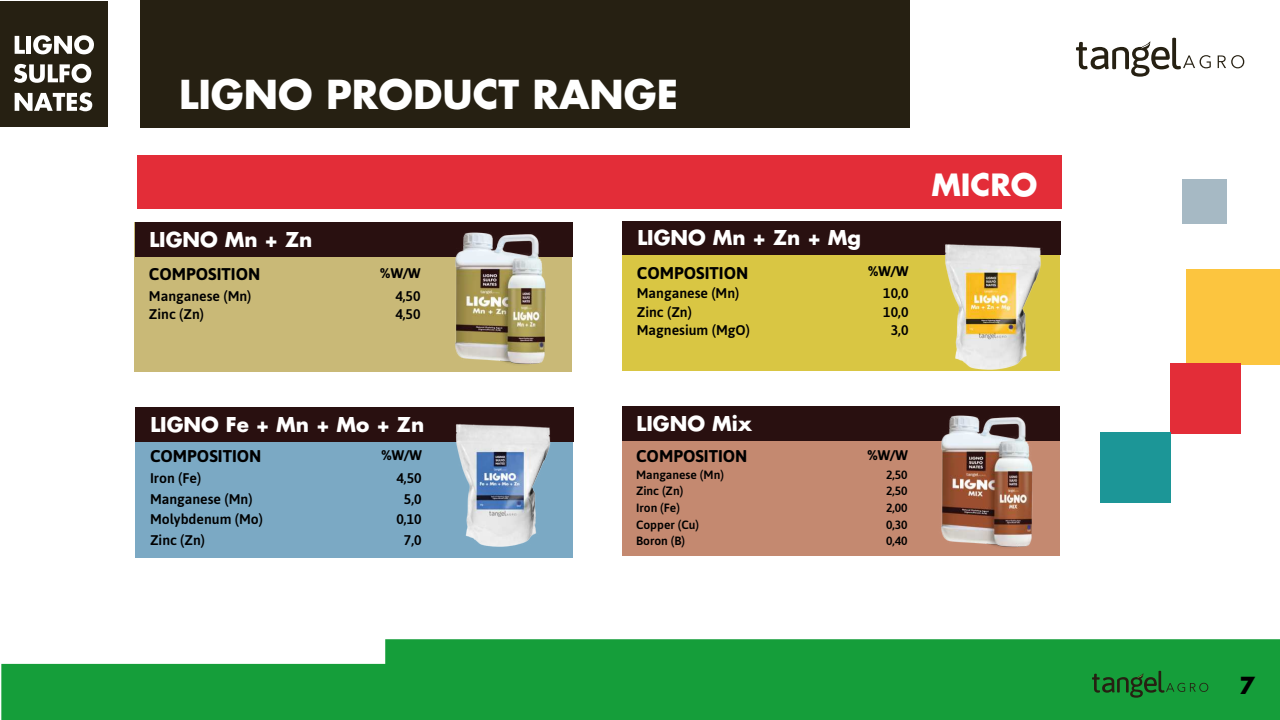
<style>
.page{position:relative;width:1280px;height:720px;background:#fff}
.page>*{position:absolute;margin:0;border:0;box-sizing:border-box;transform-origin:0 0}
.t1{font:39px "Futura Koyu";color:#fff}
.t2{font:30px "Futura Koyu";color:#fff}
.t3{font:23px "Futura Koyu";color:#000}
.t4{font:20px "Futura Koyu";color:#fff}
.t5{font:700 17px "Asap";color:#000}
.t6{font:500 14px "Asap";color:#000}
.t7{font:700 14px "Asap";color:#000}
.t8{font:500 12px "Asap";color:#000}
</style>
<div class="page">
<div style="left:622px;top:406px;width:437px;height:150px;background:#c48970"></div>
<div style="left:622px;top:406px;width:437px;height:34px;background:#291010"></div>
<img style="left:935px;top:415px;width:99px;height:133px">
<div style="left:135px;top:223px;width:437px;height:149px;background:#c9b977"></div>
<div style="left:135px;top:223px;width:437px;height:34px;background:#291010"></div>
<img style="left:455px;top:232px;width:91px;height:133px">
<svg style="left:1px;top:639px;width:1279px;height:81px;background:#2ba74d"></svg>
<div style="left:140px;top:0;width:770px;height:128px;background:#262012"></div>
<div style="left:0;top:2px;width:108px;height:125px;background:#262012"></div>
<svg style="left:15px;top:36px;width:10px;height:18px"></svg>
<div style="left:26px;top:36px;width:5px;height:18px;background:#fff"></div>
<svg style="left:33px;top:35px;width:61px;height:19px"></svg>
<svg style="left:14px;top:64px;width:77px;height:19px"></svg>
<svg style="left:15px;top:92px;width:77px;height:19px"></svg>
<svg style="left:1092px;top:671px;width:116px;height:27px;background:#188331"></svg>
<svg style="left:1076px;top:38px;width:135px;height:39px"></svg>
<svg style="left:1218px;top:55px;width:26px;height:13px"></svg>
<div style="left:623px;top:221px;width:437px;height:150px;background:#d9c643"></div>
<div style="left:623px;top:221px;width:437px;height:34px;background:#291010"></div>
<img style="left:945px;top:196px;width:117px;height:174px">
<div style="left:136px;top:408px;width:437px;height:150px;background:#7ba9c4"></div>
<div style="left:136px;top:408px;width:437px;height:34px;background:#291010"></div>
<img style="left:450px;top:407px;width:175px;height:140px">
<div style="left:1187px;top:269px;width:93px;height:96px;background:#fcc53f"></div>
<div style="left:1170px;top:364px;width:71px;height:70px;background:#e32d38"></div>
<div style="left:1100px;top:432px;width:70px;height:70px;background:#1c9697"></div>
<div style="left:1182px;top:179px;width:45px;height:45px;background:#a6b9c4"></div>
<div style="left:137px;top:156px;width:924px;height:53px;background:#e32d38"></div>
<h1 class="t1" style="left:179px;top:77px;width:501px">LIGNO PRODUCT RANGE</h1>
<h3 class="t4" style="left:149px;top:231px;width:165px">LIGNO Mn + Zn</h3>
<p class="t5" style="left:149px;top:267px;width:113px">COMPOSITION</p>
<p class="t7" style="left:380px;top:267px;width:42px">%W/W</p>
<p class="t6" style="left:149px;top:290px;width:104px">Manganese (Mn)</p>
<p class="t6" style="left:395px;top:290px;width:27px">4,50</p>
<p class="t6" style="left:149px;top:308px;width:57px">Zinc (Zn)</p>
<p class="t6" style="left:395px;top:308px;width:27px">4,50</p>
<h3 class="t4" style="left:637px;top:229px;width:225px">LIGNO Mn + Zn + Mg</h3>
<p class="t5" style="left:637px;top:266px;width:113px">COMPOSITION</p>
<p class="t7" style="left:868px;top:266px;width:42px">%W/W</p>
<p class="t6" style="left:637px;top:287px;width:104px">Manganese (Mn)</p>
<p class="t6" style="left:883px;top:287px;width:27px">10,0</p>
<p class="t6" style="left:637px;top:306px;width:57px">Zinc (Zn)</p>
<p class="t6" style="left:883px;top:306px;width:27px">10,0</p>
<p class="t6" style="left:637px;top:324px;width:115px">Magnesium (MgO)</p>
<p class="t6" style="left:891px;top:324px;width:19px">3,0</p>
<h2 class="t2" style="left:931px;top:172px;width:108px">MICRO</h2>
<h3 class="t4" style="left:150px;top:416px;width:275px">LIGNO Fe + Mn + Mo + Zn</h3>
<p class="t5" style="left:150px;top:450px;width:113px">COMPOSITION</p>
<p class="t7" style="left:381px;top:450px;width:42px">%W/W</p>
<p class="t6" style="left:150px;top:472px;width:53px">Iron (Fe)</p>
<p class="t6" style="left:397px;top:472px;width:27px">4,50</p>
<p class="t6" style="left:150px;top:493px;width:104px">Manganese (Mn)</p>
<p class="t6" style="left:404px;top:493px;width:19px">5,0</p>
<p class="t6" style="left:150px;top:513px;width:115px">Molybdenum (Mo)</p>
<p class="t6" style="left:397px;top:513px;width:27px">0,10</p>
<p class="t6" style="left:150px;top:534px;width:57px">Zinc (Zn)</p>
<p class="t6" style="left:404px;top:534px;width:19px">7,0</p>
<h3 class="t4" style="left:637px;top:414px;width:117px">LIGNO Mix</h3>
<p class="t5" style="left:636px;top:449px;width:113px">COMPOSITION</p>
<p class="t7" style="left:867px;top:449px;width:42px">%W/W</p>
<p class="t8" style="left:636px;top:469px;width:89px">Manganese (Mn)</p>
<p class="t8" style="left:886px;top:469px;width:23px">2,50</p>
<p class="t8" style="left:636px;top:486px;width:49px">Zinc (Zn)</p>
<p class="t8" style="left:886px;top:486px;width:23px">2,50</p>
<p class="t8" style="left:636px;top:503px;width:45px">Iron (Fe)</p>
<p class="t8" style="left:886px;top:503px;width:23px">2,00</p>
<p class="t8" style="left:636px;top:519px;width:65px">Copper (Cu)</p>
<p class="t8" style="left:886px;top:519px;width:23px">0,30</p>
<p class="t8" style="left:636px;top:536px;width:51px">Boron (B)</p>
<p class="t8" style="left:886px;top:536px;width:23px">0,40</p>
<h3 class="t3" style="left:1239px;top:676px;width:17px">7</h3>
</div>
